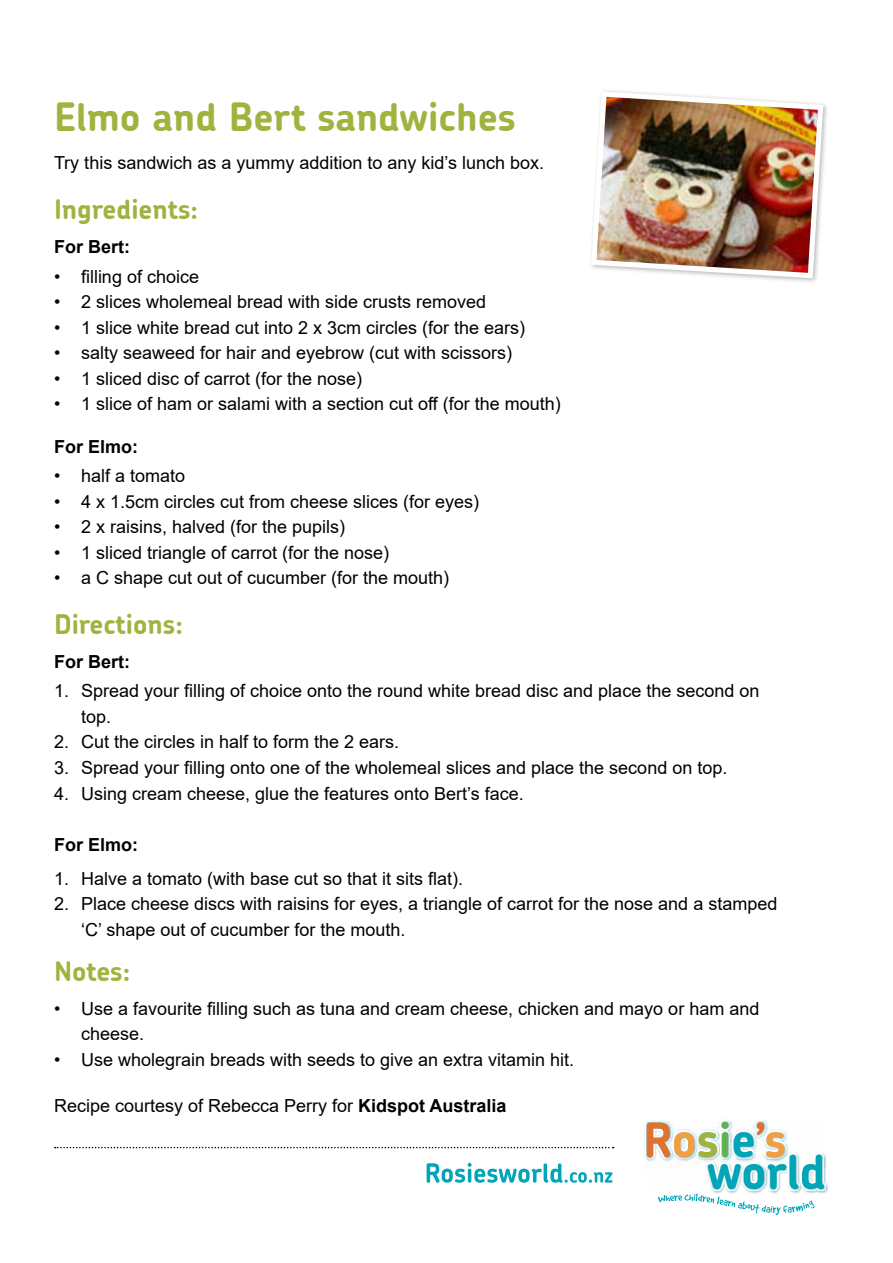
<style>
.page{position:relative;width:893px;height:1263px;background:#fff}
.page>*{position:absolute;margin:0;border:0;box-sizing:border-box;transform-origin:0 0}
.t1{font:700 39px "Chevin";color:#a0b33f}
.t2{font:700 27px "Chevin";color:#a0b33f}
.t3{font:18px/25.5px "Arial";color:#000}
.t4{font:700 18px "Arial";color:#000}
.s1{font-weight:700}
</style>
<div class="page">
<img style="left:591px;top:90px;width:235px;height:191px">
<svg style="left:55px;top:1147px;width:559px;height:1px"></svg>
<svg style="left:427px;top:1163px;width:185px;height:20px"></svg>
<img style="left:644px;top:1131px;width:1px;height:25px">
<img style="left:826px;top:1158px;width:3px;height:34px">
<svg style="left:645px;top:1120px;width:181px;height:95px"></svg>
<h1 class="t1" style="left:54px;top:91px;width:463px">Elmo and Bert sandwiches</h1>
<p class="t3" style="left:54px;top:150px;width:492px">Try this sandwich as a yummy addition to any kid’s lunch box.</p>
<h2 class="t2" style="left:54px;top:191px;width:146px">Ingredients:</h2>
<p class="t4" style="left:54px;top:234px;width:77px">For Bert:</p>
<p class="t3" style="left:54px;top:263px;width:147px">• filling of choice</p>
<p class="t3" style="left:54px;top:289px;width:434px">• 2 slices wholemeal bread with side crusts removed</p>
<p class="t3" style="left:54px;top:314px;width:473px">• 1 slice white bread cut into 2 x 3cm circles (for the ears)</p>
<p class="t3" style="left:54px;top:340px;width:460px">• salty seaweed for hair and eyebrow (cut with scissors)</p>
<p class="t3" style="left:54px;top:365px;width:310px">• 1 sliced disc of carrot (for the nose)</p>
<p class="t3" style="left:54px;top:391px;width:508px">• 1 slice of ham or salami with a section cut off (for the mouth)</p>
<p class="t4" style="left:54px;top:434px;width:86px">For Elmo:</p>
<p class="t3" style="left:54px;top:463px;width:133px">• half a tomato</p>
<p class="t3" style="left:54px;top:489px;width:427px">• 4 x 1.5cm circles cut from cheese slices (for eyes)</p>
<p class="t3" style="left:54px;top:514px;width:293px">• 2 x raisins, halved (for the pupils)</p>
<p class="t3" style="left:54px;top:540px;width:337px">• 1 sliced triangle of carrot (for the nose)</p>
<p class="t3" style="left:54px;top:565px;width:397px">• a C shape cut out of cucumber (for the mouth)</p>
<h2 class="t2" style="left:54px;top:606px;width:130px">Directions:</h2>
<p class="t4" style="left:54px;top:649px;width:77px">For Bert:</p>
<p class="t3" style="left:81px;top:678px;width:680px;text-indent:-27px">1. Spread your filling of choice onto the round white bread disc and place the second on top.</p>
<p class="t3" style="left:54px;top:729px;width:347px">2. Cut the circles in half to form the 2 ears.</p>
<p class="t3" style="left:54px;top:755px;width:675px">3. Spread your filling onto one of the wholemeal slices and place the second on top.</p>
<p class="t3" style="left:54px;top:780px;width:471px">4. Using cream cheese, glue the features onto Bert’s face.</p>
<p class="t4" style="left:54px;top:831px;width:86px">For Elmo:</p>
<p class="t3" style="left:54px;top:865px;width:411px">1. Halve a tomato (with base cut so that it sits flat).</p>
<p class="t3" style="left:81px;top:891px;width:698px;text-indent:-27px">2. Place cheese discs with raisins for eyes, a triangle of carrot for the nose and a stamped ‘C’ shape out of cucumber for the mouth.</p>
<h2 class="t2" style="left:54px;top:953px;width:78px">Notes:</h2>
<p class="t3" style="left:81px;top:995px;width:680px;text-indent:-27px">• Use a favourite filling such as tuna and cream cheese, chicken and mayo or ham and cheese.</p>
<p class="t3" style="left:54px;top:1046px;width:522px">• Use wholegrain breads with seeds to give an extra vitamin hit.</p>
<p class="t3" style="left:54px;top:1093px;width:454px">Recipe courtesy of Rebecca Perry for <span class="s1">Kidspot Australia</span></p>
</div>
